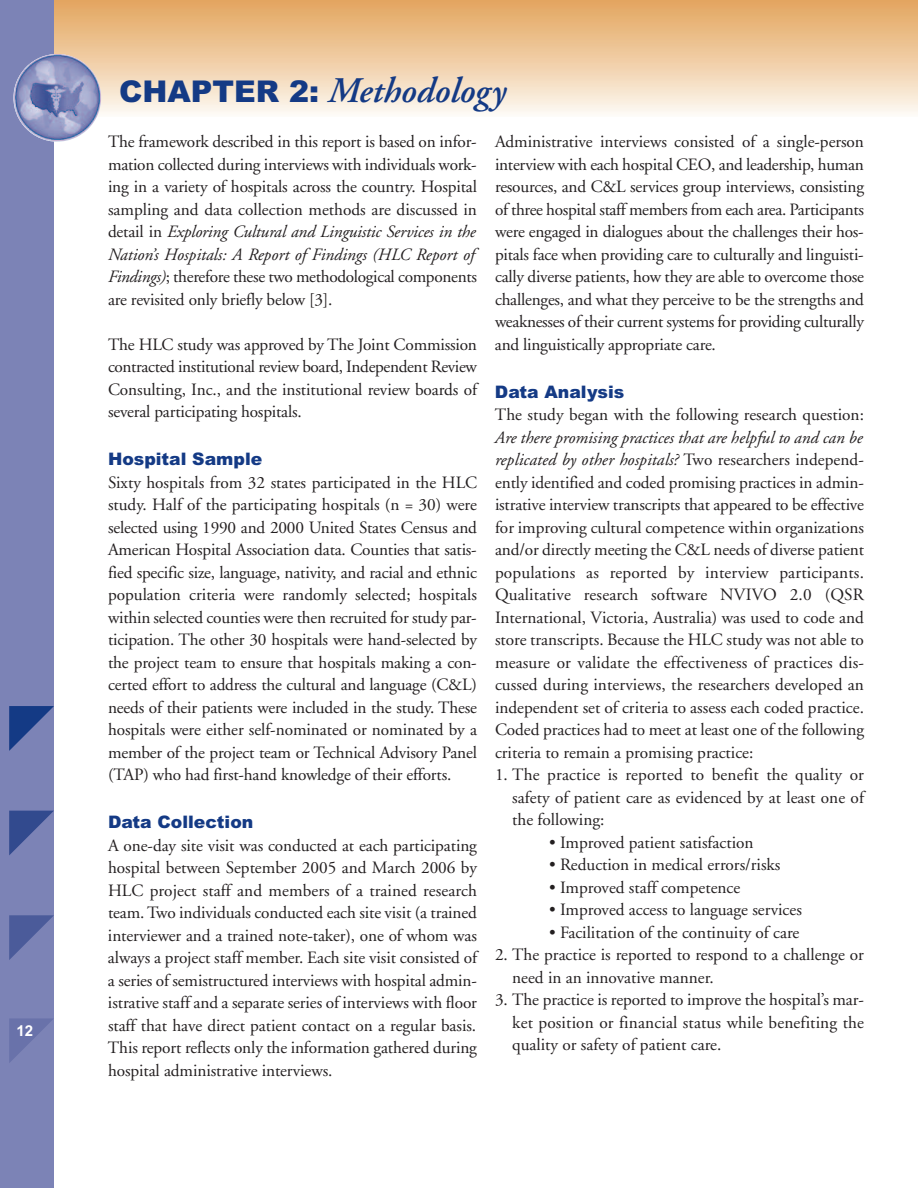
<style>
.page{position:relative;width:918px;height:1188px;background:#fff}
.page>*{position:absolute;margin:0;border:0;box-sizing:border-box;transform-origin:0 0}
.t1{font:italic 600 36px "Adobe Garamond";color:#143a85}
.t2{font:17.25px/22.5px "Adobe Garamond";letter-spacing:-.005em;color:#231f20;text-align:justify}
.t3{font:900 17.25px "Arial";color:#143a85}
.t4{font:700 15px "Arial";color:#fff}
.s1{font-family:"Arial";font-weight:900;font-style:normal;font-size:30px}
.s2{font-style:italic}
</style>
<div class="page">
<div style="left:54px;top:0;width:864px;height:117px;background:linear-gradient(to bottom,#e3a35b,#fdf9f2)"></div>
<div style="left:0;top:0;width:54px;height:1188px;background:#7c83b6"></div>
<img style="left:14px;top:54px;width:87px;height:88px;border-radius:50%">
<svg style="left:9px;top:706px;width:45px;height:45px"></svg>
<svg style="left:9px;top:811px;width:45px;height:44px"></svg>
<svg style="left:9px;top:915px;width:45px;height:45px"></svg>
<svg style="left:9px;top:1018px;width:44px;height:45px"></svg>
<p class="t4" style="left:16px;top:1022px;width:18px">12</p>
<h1 class="t1" style="left:119px;top:77px;width:388px"><span class="s1">CHAPTER 2:</span> Methodology</h1>
<p class="t2" style="left:108px;top:132px;width:371px;text-align:left">The framework described in this report is based on infor&shy;mation collected during interviews with individuals work&shy;ing in a variety of hospitals across the country. Hospital sampling and data collection methods are discussed in detail in <span class="s2">Exploring Cultural and Linguistic Services in the Nation’s Hospitals: A Report of Findings (HLC Report of Findings)</span>; therefore these two methodological components are revisited only briefly below [3].</p>
<p class="t2" style="left:108px;top:335px;width:371px">The HLC study was approved by The Joint Commission contracted institutional review board, Independent Review Consulting, Inc., and the institutional review boards of several participating hospitals.</p>
<p class="t3" style="left:108px;top:449px;width:156px">Hospital Sample</p>
<p class="t2" style="left:108px;top:473px;width:371px">Sixty hospitals from 32 states participated in the HLC study. Half of the participating hospitals (n = 30) were selected using 1990 and 2000 United States Census and American Hospital Association data. Counties that satis&shy;fied specific size, language, nativity, and racial and ethnic population criteria were randomly selected; hospitals within selected counties were then recruited for study par&shy;ticipation. The other 30 hospitals were hand-selected by the project team to ensure that hospitals making a con&shy;certed effort to address the cultural and language (C&amp;L) needs of their patients were included in the study. These hospitals were either self-nominated or nominated by a member of the project team or Technical Advisory Panel (TAP) who had first-hand knowledge of their efforts.</p>
<p class="t3" style="left:108px;top:812px;width:147px">Data Collection</p>
<p class="t2" style="left:108px;top:836px;width:371px">A one-day site visit was conducted at each participating hospital between September 2005 and March 2006 by HLC project staff and members of a trained research team. Two individuals conducted each site visit (a trained interviewer and a trained note-taker), one of whom was always a project staff member. Each site visit consisted of a series of semistructured interviews with hospital admin&shy;istrative staff and a separate series of interviews with floor staff that have direct patient contact on a regular basis.<br>This report reflects only the information gathered during hospital administrative interviews.</p>
<p class="t2" style="left:495px;top:132px;width:371px">Administrative interviews consisted of a single-person interview with each hospital CEO, and leadership, human resources, and C&amp;L services group interviews, consisting of three hospital staff members from each area. Participants were engaged in dialogues about the challenges their hos&shy;pitals face when providing care to culturally and linguisti&shy;cally diverse patients, how they are able to overcome those challenges, and what they perceive to be the strengths and weaknesses of their current systems for providing culturally and linguistically appropriate care.</p>
<p class="t3" style="left:495px;top:382px;width:131px">Data Analysis</p>
<p class="t2" style="left:495px;top:405px;width:370px">The study began with the following research question:</p>
<p class="t2" style="left:495px;top:428px;width:371px"><span class="s2">Are there promising practices that are helpful to and can be replicated by other hospitals?</span> Two researchers independ&shy;ently identified and coded promising practices in admin&shy;istrative interview transcripts that appeared to be effective for improving cultural competence within organizations and/or directly meeting the C&amp;L needs of diverse patient populations as reported by interview participants.<br>Qualitative research software NVIVO 2.0 (QSR International, Victoria, Australia) was used to code and store transcripts. Because the HLC study was not able to measure or validate the effectiveness of practices dis&shy;cussed during interviews, the researchers developed an independent set of criteria to assess each coded practice.<br>Coded practices had to meet at least one of the following criteria to remain a promising practice:</p>
<p class="t2" style="left:512px;top:765px;width:353px;text-indent:-17px">1. The practice is reported to benefit the quality or safety of patient care as evidenced by at least one of the following:</p>
<p class="t2" style="left:549px;top:833px;width:206px">• Improved patient satisfaction</p>
<p class="t2" style="left:549px;top:855px;width:233px">• Reduction in medical errors/risks</p>
<p class="t2" style="left:549px;top:878px;width:193px">• Improved staff competence</p>
<p class="t2" style="left:549px;top:900px;width:254px">• Improved access to language services</p>
<p class="t2" style="left:549px;top:923px;width:252px">• Facilitation of the continuity of care</p>
<p class="t2" style="left:512px;top:945px;width:353px;text-indent:-17px">2. The practice is reported to respond to a challenge or need in an innovative manner.</p>
<p class="t2" style="left:512px;top:990px;width:353px;text-indent:-17px">3. The practice is reported to improve the hospital’s mar&shy;ket position or financial status while benefiting the quality or safety of patient care.</p>
</div>
